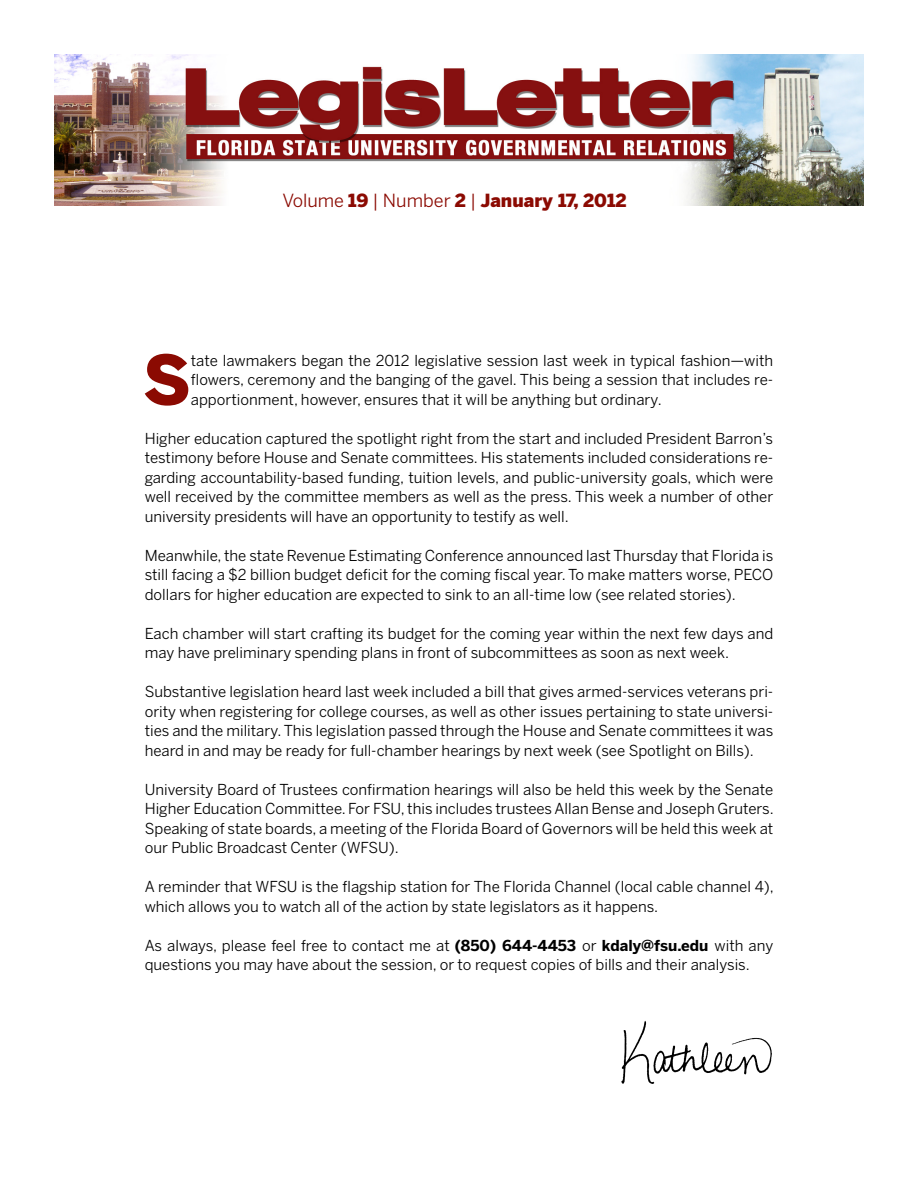
<style>
.page{position:relative;width:918px;height:1188px;background:#fff}
.page>*{position:absolute;margin:0;border:0;box-sizing:border-box;transform-origin:0 0}
.t1{font:900 67.65px "Benton Sans";color:#8b0a02}
.t2{font:900 18px "Benton Sans";color:#8b0a02}
.t3{font:15px/19.5px "Benton Sans";color:#000;text-align:justify}
.s1{font-weight:400}
.s2{font-weight:700}
</style>
<div class="page">
<img style="left:54px;top:54px;width:810px;height:152px">
<img style="left:621px;top:1020px;width:151px;height:64px">
<p class="t2" style="left:283px;top:190px;width:346px"><span class="s1">Volume</span> 19 <span class="s1">| Number</span> 2 <span class="s1">|</span> January 17, 2012</p>
<p class="t1" style="left:143px;top:340px;width:50px">S</p>
<p class="t3" style="left:191px;top:350px;width:584px">tate lawmakers began the 2012 legislative session last week in typical fashion—with flowers, ceremony and the banging of the gavel. This being a session that includes re&shy;apportionment, however, ensures that it will be anything but ordinary.</p>
<p class="t3" style="left:145px;top:428px;width:630px">Higher education captured the spotlight right from the start and included President Barron’s testimony before House and Senate committees. His statements included considerations re&shy;garding accountability-based funding, tuition levels, and public-university goals, which were well received by the committee members as well as the press. This week a number of other university presidents will have an opportunity to testify as well.</p>
<p class="t3" style="left:145px;top:545px;width:630px">Meanwhile, the state Revenue Estimating Conference announced last Thursday that Florida is still facing a $2 billion budget deficit for the coming fiscal year. To make matters worse, PECO dollars for higher education are expected to sink to an all-time low (see related stories).</p>
<p class="t3" style="left:145px;top:623px;width:630px">Each chamber will start crafting its budget for the coming year within the next few days and may have preliminary spending plans in front of subcommittees as soon as next week.</p>
<p class="t3" style="left:145px;top:682px;width:630px">Substantive legislation heard last week included a bill that gives armed-services veterans pri&shy;ority when registering for college courses, as well as other issues pertaining to state universi&shy;ties and the military. This legislation passed through the House and Senate committees it was heard in and may be ready for full-chamber hearings by next week (see Spotlight on Bills).</p>
<p class="t3" style="left:145px;top:779px;width:631px">University Board of Trustees confirmation hearings will also be held this week by the Senate Higher Education Committee. For FSU, this includes trustees Allan Bense and Joseph Gruters.<br>Speaking of state boards, a meeting of the Florida Board of Governors will be held this week at our Public Broadcast Center (WFSU).</p>
<p class="t3" style="left:145px;top:877px;width:631px">A reminder that WFSU is the flagship station for The Florida Channel (local cable channel 4), which allows you to watch all of the action by state legislators as it happens.</p>
<p class="t3" style="left:145px;top:935px;width:630px">As always, please feel free to contact me at <span class="s2">(850) 644-4453</span> or <span class="s2">kdaly@fsu.edu</span> with any questions you may have about the session, or to request copies of bills and their analysis.</p>
</div>
